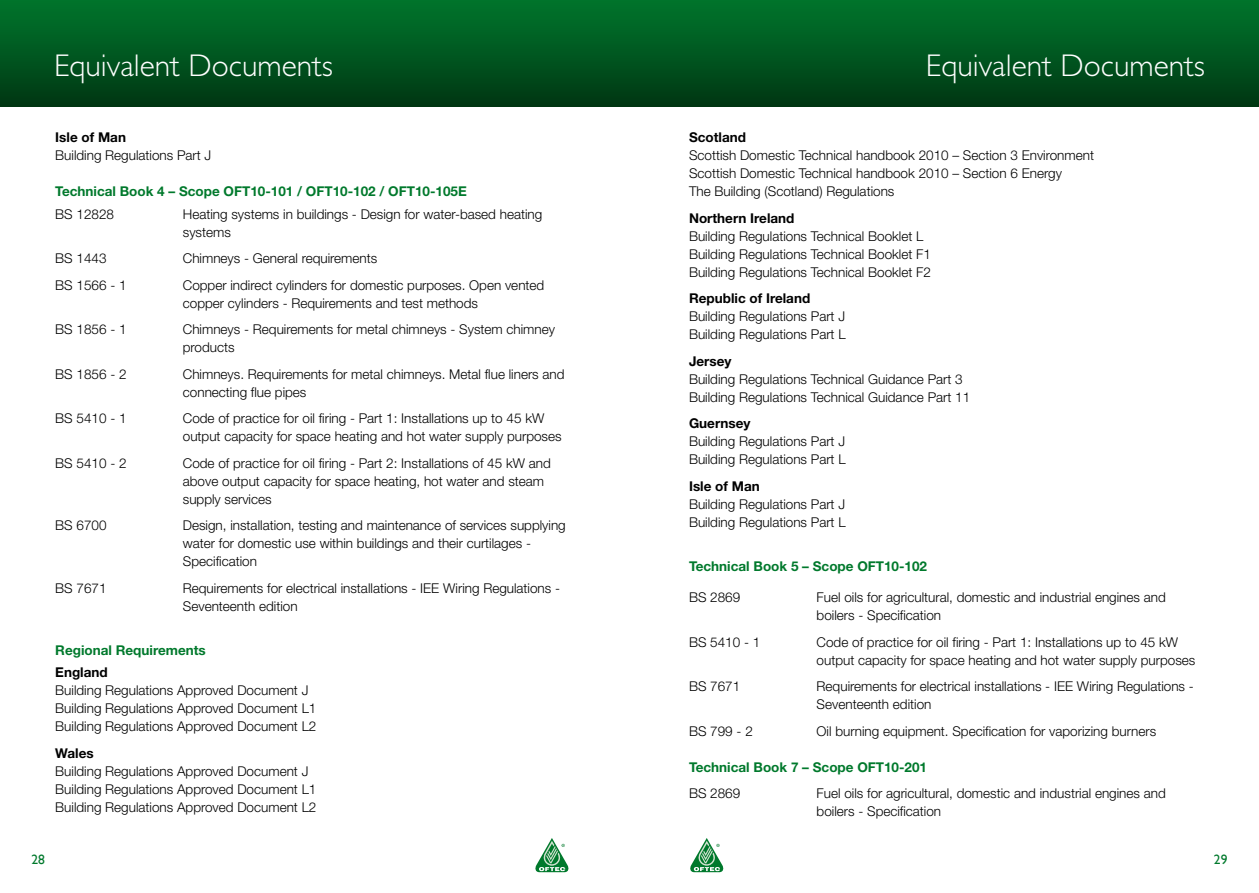
<style>
.page{position:relative;width:1259px;height:893px;background:#fff}
.page>*{position:absolute;margin:0;border:0;box-sizing:border-box;transform-origin:0 0}
.t1{font:300 31.5px "Gill Sans";color:#fff}
.t2{font:300 13.5px/18px "Helvetica Neue";color:#000}
.t3{font:700 13.5px "Helvetica Neue";color:#00792c}
.t4{font:700 13.5px "Helvetica Neue";color:#000}
.t5{font:13.5px "Gill Sans";color:#00792c}
</style>
<div class="page">
<div style="left:0;top:0;width:642px;height:106px;background:linear-gradient(to bottom,#00762c,#003813)"></div>
<div style="left:642px;top:0;width:617px;height:106px;background:linear-gradient(to bottom,#00762c,#003813)"></div>
<svg style="left:535px;top:838px;width:34px;height:35px"></svg>
<svg style="left:690px;top:838px;width:34px;height:35px"></svg>
<h1 class="t1" style="left:54px;top:47px;width:280px">Equivalent Documents</h1>
<h1 class="t1" style="left:926px;top:47px;width:280px">Equivalent Documents</h1>
<p class="t4" style="left:55px;top:129px;width:72px">Isle of Man</p>
<p class="t2" style="left:55px;top:146px;width:158px">Building Regulations Part J</p>
<p class="t3" style="left:55px;top:183px;width:413px">Technical Book 4 – Scope OFT10-101 / OFT10-102 / OFT10-105E</p>
<p class="t2" style="left:55px;top:205px;width:60px">BS 12828</p>
<p class="t2" style="left:183px;top:205px;width:361px">Heating systems in buildings - Design for water-based heating systems</p>
<p class="t2" style="left:55px;top:249px;width:53px">BS 1443</p>
<p class="t2" style="left:183px;top:249px;width:196px">Chimneys - General requirements</p>
<p class="t2" style="left:55px;top:276px;width:73px">BS 1566 - 1</p>
<p class="t2" style="left:183px;top:276px;width:363px">Copper indirect cylinders for domestic purposes. Open vented copper cylinders - Requirements and test methods</p>
<p class="t2" style="left:55px;top:320px;width:73px">BS 1856 - 1</p>
<p class="t2" style="left:183px;top:320px;width:374px">Chimneys - Requirements for metal chimneys - System chimney products</p>
<p class="t2" style="left:55px;top:365px;width:73px">BS 1856 - 2</p>
<p class="t2" style="left:183px;top:365px;width:383px">Chimneys. Requirements for metal chimneys. Metal flue liners and connecting flue pipes</p>
<p class="t2" style="left:55px;top:409px;width:73px">BS 5410 - 1</p>
<p class="t2" style="left:183px;top:409px;width:380px">Code of practice for oil firing - Part 1: Installations up to 45 kW output capacity for space heating and hot water supply purposes</p>
<p class="t2" style="left:55px;top:453px;width:73px">BS 5410 - 2</p>
<p class="t2" style="left:183px;top:453px;width:369px">Code of practice for oil firing - Part 2: Installations of 45 kW and above output capacity for space heating, hot water and steam supply services</p>
<p class="t2" style="left:55px;top:516px;width:53px">BS 6700</p>
<p class="t2" style="left:183px;top:516px;width:384px">Design, installation, testing and maintenance of services supplying water for domestic use within buildings and their curtilages -<br>Specification</p>
<p class="t2" style="left:55px;top:578px;width:53px">BS 7671</p>
<p class="t2" style="left:183px;top:578px;width:379px">Requirements for electrical installations - IEE Wiring Regulations -<br>Seventeenth edition</p>
<p class="t3" style="left:55px;top:642px;width:152px">Regional Requirements</p>
<p class="t4" style="left:55px;top:664px;width:54px">England</p>
<p class="t2" style="left:55px;top:681px;width:263px">Building Regulations Approved Document J<br>Building Regulations Approved Document L1<br>Building Regulations Approved Document L2</p>
<p class="t4" style="left:55px;top:745px;width:40px">Wales</p>
<p class="t2" style="left:55px;top:762px;width:263px">Building Regulations Approved Document J<br>Building Regulations Approved Document L1<br>Building Regulations Approved Document L2</p>
<p class="t4" style="left:689px;top:129px;width:58px">Scotland</p>
<p class="t2" style="left:689px;top:146px;width:406px">Scottish Domestic Technical handbook 2010 – Section 3 Environment<br>Scottish Domestic Technical handbook 2010 – Section 6 Energy<br>The Building (Scotland) Regulations</p>
<p class="t4" style="left:689px;top:210px;width:107px">Northern Ireland</p>
<p class="t2" style="left:689px;top:227px;width:243px">Building Regulations Technical Booklet L<br>Building Regulations Technical Booklet F1<br>Building Regulations Technical Booklet F2</p>
<p class="t4" style="left:689px;top:290px;width:123px">Republic of Ireland</p>
<p class="t2" style="left:689px;top:307px;width:158px">Building Regulations Part J<br>Building Regulations Part L</p>
<p class="t4" style="left:689px;top:353px;width:44px">Jersey</p>
<p class="t2" style="left:689px;top:370px;width:283px">Building Regulations Technical Guidance Part 3<br>Building Regulations Technical Guidance Part 11</p>
<p class="t4" style="left:689px;top:415px;width:63px">Guernsey</p>
<p class="t2" style="left:689px;top:432px;width:158px">Building Regulations Part J<br>Building Regulations Part L</p>
<p class="t4" style="left:689px;top:478px;width:72px">Isle of Man</p>
<p class="t2" style="left:689px;top:495px;width:158px">Building Regulations Part J<br>Building Regulations Part L</p>
<p class="t3" style="left:689px;top:558px;width:240px">Technical Book 5 – Scope OFT10-102</p>
<p class="t2" style="left:689px;top:588px;width:53px">BS 2869</p>
<p class="t2" style="left:816px;top:588px;width:351px">Fuel oils for agricultural, domestic and industrial engines and boilers - Specification</p>
<p class="t2" style="left:689px;top:632px;width:73px">BS 5410 - 1</p>
<p class="t2" style="left:816px;top:632px;width:380px">Code of practice for oil firing - Part 1: Installations up to 45 kW output capacity for space heating and hot water supply purposes</p>
<p class="t2" style="left:689px;top:677px;width:53px">BS 7671</p>
<p class="t2" style="left:816px;top:677px;width:379px">Requirements for electrical installations - IEE Wiring Regulations -<br>Seventeenth edition</p>
<p class="t2" style="left:689px;top:721px;width:65px">BS 799 - 2</p>
<p class="t2" style="left:816px;top:721px;width:341px">Oil burning equipment. Specification for vaporizing burners</p>
<p class="t3" style="left:689px;top:758px;width:240px">Technical Book 7 – Scope OFT10-201</p>
<p class="t2" style="left:689px;top:784px;width:53px">BS 2869</p>
<p class="t2" style="left:816px;top:784px;width:351px">Fuel oils for agricultural, domestic and industrial engines and boilers - Specification</p>
<p class="t5" style="left:32px;top:851px;width:15px">28</p>
<p class="t5" style="left:1214px;top:851px;width:15px">29</p>
</div>
